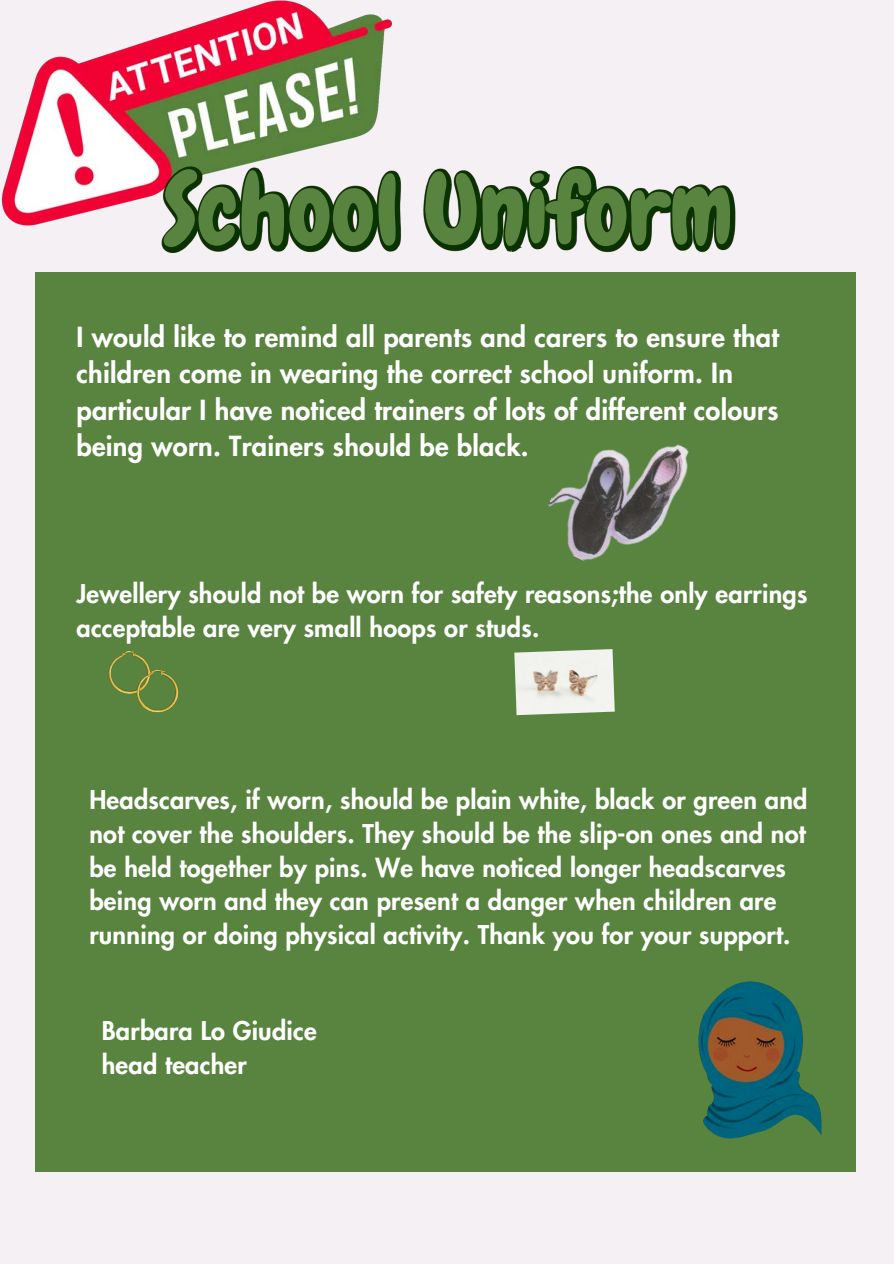
<style>
.page{position:relative;width:894px;height:1264px;background:#fff}
.page>*{position:absolute;margin:0;border:0;box-sizing:border-box;transform-origin:0 0}
.t1{font:97.35px "Chewy";color:#58843f}
.t2{font:800 27px/36.2px "Futura LT Pro";letter-spacing:.01em;color:#fff}
.t3{font:800 25.2px/33.8px "Futura LT Pro";letter-spacing:.01em;color:#fff}
</style>
<div class="page">
<div style="left:0;top:0;width:893px;height:1263px;background:#f5f0f3"></div>
<div style="left:36px;top:272px;width:819px;height:899px;background:#58843f"></div>
<img style="left:2px;top:0;width:390px;height:226px">
<img style="left:548px;top:444px;width:141px;height:117px">
<img style="left:108px;top:651px;width:71px;height:62px">
<img style="left:514px;top:649px;width:100px;height:66px">
<img style="left:161px;top:167px;width:574px;height:85px">
<img style="left:698px;top:981px;width:124px;height:158px">
<p class="t1" style="left:163px;top:148px;width:571px">School Uniform</p>
<p class="t2" style="left:76px;top:320px;width:703px">I would like to remind all parents and carers to ensure that children come in wearing the correct school uniform. In particular I have noticed trainers of lots of different colours being worn. Trainers should be black.</p>
<p class="t3" style="left:76px;top:577px;width:732px">Jewellery should not be worn for safety reasons;the only earrings acceptable are very small hoops or studs.</p>
<p class="t3" style="left:89px;top:784px;width:719px">Headscarves, if worn, should be plain white, black or green and not cover the shoulders. They should be the slip-on ones and not be held together by pins. We have noticed longer headscarves being worn and they can present a danger when children are running or doing physical activity. Thank you for your support.</p>
<p class="t3" style="left:102px;top:1014px;width:216px">Barbara Lo Giudice head teacher</p>
</div>
